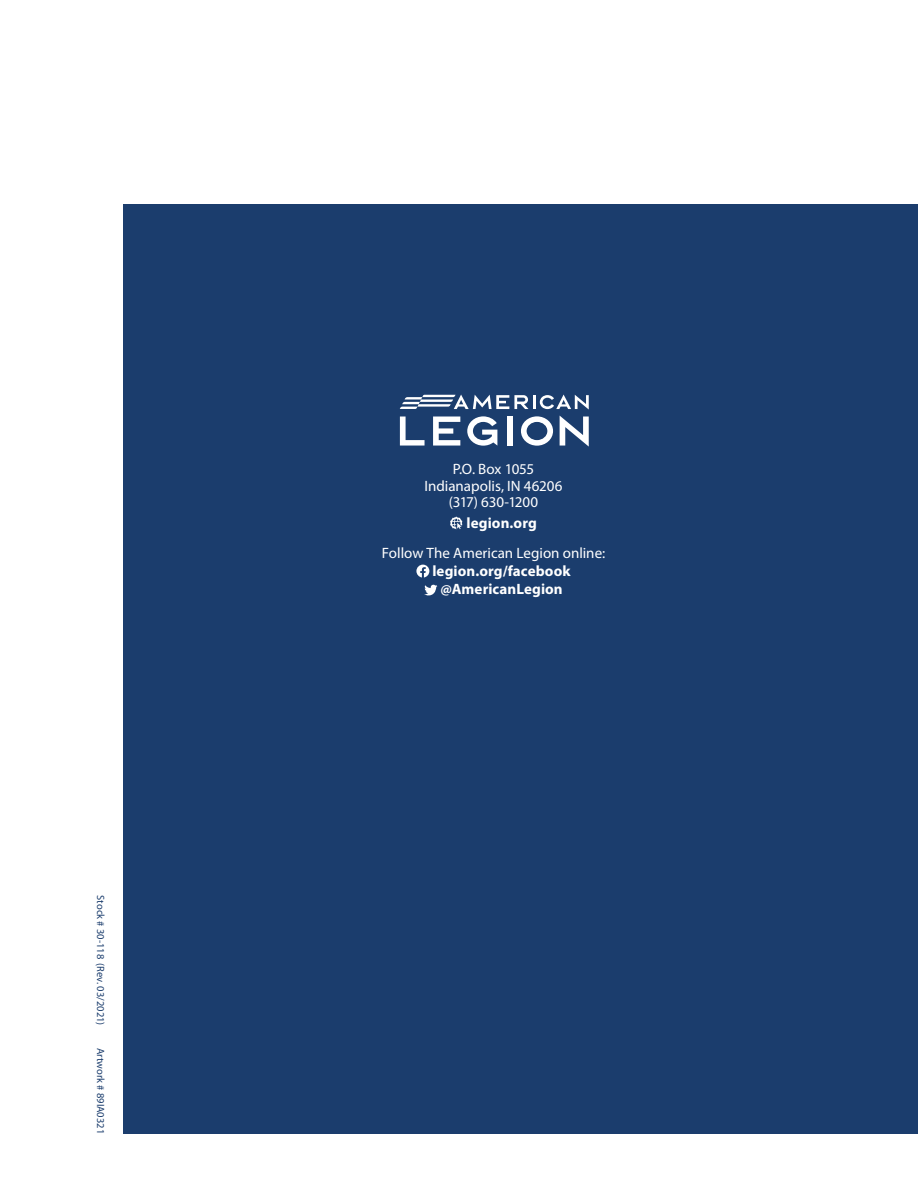
<style>
.page{position:relative;width:918px;height:1188px;background:#fff}
.page>*{position:absolute;margin:0;border:0;box-sizing:border-box;transform-origin:0 0}
.t1{font:15px "Myriad Pro";color:#fff}
.t2{font:700 15px "Myriad Pro";letter-spacing:.005em;color:#fff}
.t3{font:10.5px "Myriad Pro";color:#1b3d6d}
</style>
<div class="page">
<div style="left:123px;top:204px;width:795px;height:930px;background:#1b3d6d"></div>
<svg style="left:450px;top:517px;width:12px;height:12px"></svg>
<svg style="left:416px;top:565px;width:13px;height:13px"></svg>
<svg style="left:424px;top:585px;width:13px;height:11px"></svg>
<svg style="left:400px;top:417px;width:25px;height:29px"></svg>
<svg style="left:433px;top:417px;width:27px;height:29px"></svg>
<svg style="left:467px;top:416px;width:30px;height:30px"></svg>
<div style="left:508px;top:417px;width:5px;height:29px;background:#fff"></div>
<svg style="left:521px;top:416px;width:32px;height:30px"></svg>
<svg style="left:560px;top:416px;width:29px;height:31px"></svg>
<svg style="left:400px;top:395px;width:189px;height:15px"></svg>
<p class="t3" style="left:106px;top:895px;width:132px;rotate:90deg">Stock # 30-118 (Rev. 03/2021)</p>
<p class="t3" style="left:106px;top:1048px;width:88px;rotate:90deg">Artwork # 89IA0321</p>
<p class="t1" style="left:453px;top:461px;width:83px">P.O. Box 1055</p>
<p class="t1" style="left:425px;top:477px;width:139px">Indianapolis, IN 46206</p>
<p class="t1" style="left:449px;top:494px;width:91px">(317) 630-1200</p>
<p class="t2" style="left:467px;top:515px;width:72px">legion.org</p>
<p class="t1" style="left:382px;top:545px;width:225px">Follow The American Legion online:</p>
<p class="t2" style="left:432px;top:563px;width:140px">legion.org/facebook</p>
<p class="t2" style="left:440px;top:581px;width:124px">@AmericanLegion</p>
</div>
